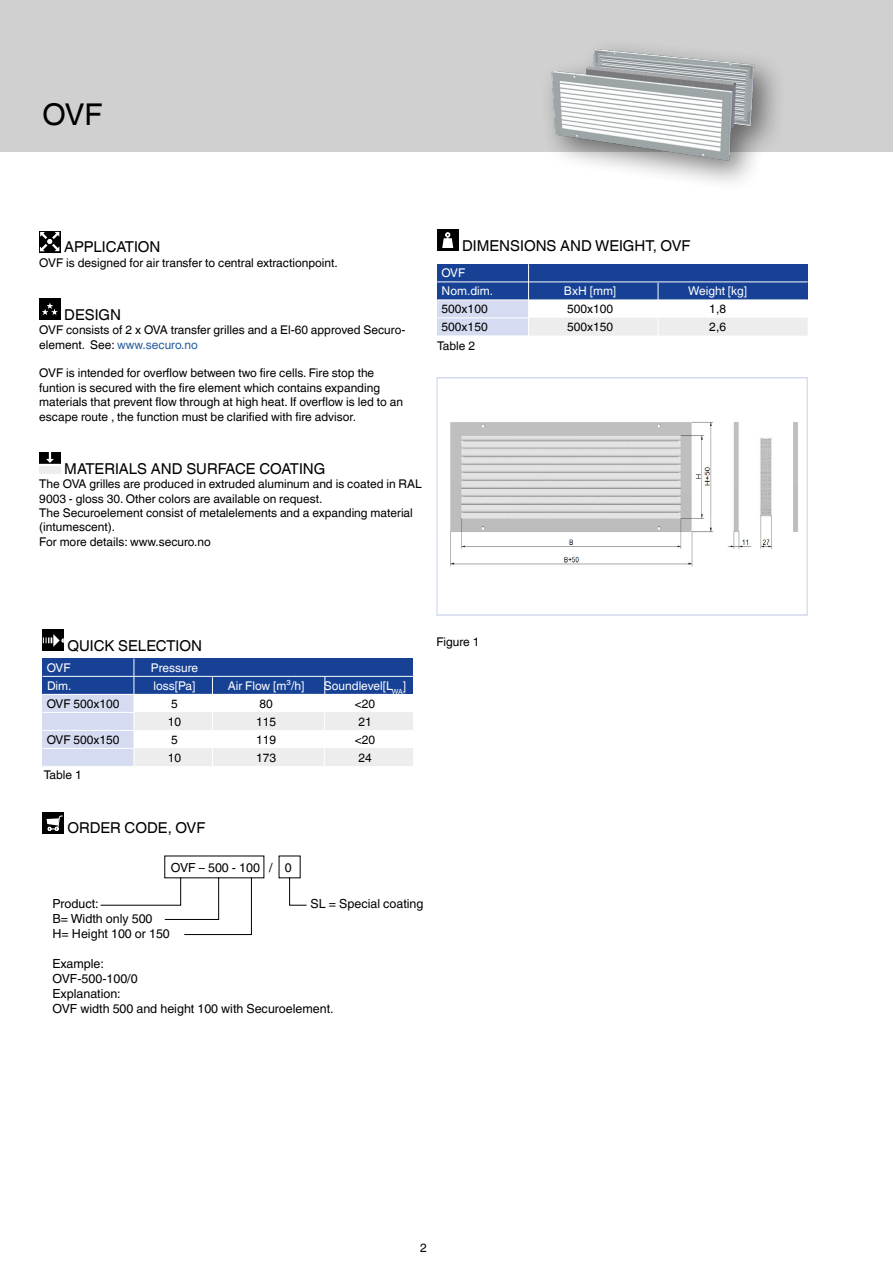
<style>
.page{position:relative;width:893px;height:1263px;background:#fff}
.page>*{position:absolute;margin:0;border:0;box-sizing:border-box;transform-origin:0 0}
.t1{font:30px "TROX Helvetica";color:#000}
.t2{font:15px "TROX Helvetica";color:#000}
.t3{font:12.45px/15px "TROX Helvetica";color:#000}
.t4{font:12px/14.4px "TROX Helvetica";color:#000}
.t5{font:12px/18px "TROX Helvetica";color:#fff}
.s1{color:#275b9b}
</style>
<div class="page">
<div style="left:43px;top:630px;width:21px;height:21px;background:#000"></div>
<svg style="left:43px;top:634px;width:21px;height:13px"></svg>
<img style="left:450px;top:421px;width:348px;height:146px">
<div style="left:436px;top:377px;width:372px;height:239px;border:1px solid #d5dbf0"></div>
<div style="left:0;top:0;width:893px;height:152px;background:#d0d0d0"></div>
<div style="left:39px;top:231px;width:22px;height:21px;background:#000"></div>
<svg style="left:39px;top:231px;width:21px;height:21px"></svg>
<div style="left:39px;top:299px;width:22px;height:21px;background:#000"></div>
<svg style="left:42px;top:303px;width:16px;height:13px"></svg>
<svg style="left:39px;top:452px;width:22px;height:22px"></svg>
<div style="left:437px;top:230px;width:21px;height:21px;background:#000"></div>
<svg style="left:442px;top:233px;width:11px;height:15px"></svg>
<div style="left:539px;top:37px;width:248px;height:156px;background:#000;opacity:.5"></div>
<img style="left:541px;top:43px;width:223px;height:127px">
<div style="left:42px;top:812px;width:22px;height:21px;background:#000"></div>
<svg style="left:47px;top:815px;width:16px;height:16px"></svg>
<svg style="left:100px;top:855px;width:207px;height:80px"></svg>
<div style="left:43px;top:692px;width:91px;height:74px;background:#d5dbf0"></div>
<div style="left:437px;top:298px;width:92px;height:38px;background:#d5dbf0"></div>
<div style="left:43px;top:659px;width:370px;height:35px;background:#164194"></div>
<div style="left:437px;top:264px;width:371px;height:36px;background:#164194"></div>
<hr style="left:43px;top:676px;width:376px;height:1px;background:#fff">
<hr style="left:43px;top:694px;width:349px;height:1px;background:#fff">
<hr style="left:43px;top:712px;width:332px;height:1px;background:#fff">
<hr style="left:43px;top:730px;width:91px;height:1px;background:#fff">
<div style="left:134px;top:712px;width:279px;height:18px;background:#ededed"></div>
<hr style="left:43px;top:748px;width:332px;height:1px;background:#fff">
<div style="left:134px;top:748px;width:279px;height:18px;background:#ededed"></div>
<hr style="left:437px;top:281px;width:371px;height:1px;background:#fff">
<hr style="left:437px;top:299px;width:371px;height:1px;background:#fff">
<hr style="left:437px;top:317px;width:371px;height:1px;background:#fff">
<hr style="left:437px;top:335px;width:92px;height:1px;background:#fff">
<div style="left:529px;top:318px;width:279px;height:18px;background:#ededed"></div>
<hr style="left:134px;top:659px;width:1px;height:111px;background:#fff">
<hr style="left:528px;top:264px;width:1px;height:112px;background:#fff">
<hr style="left:212px;top:677px;width:1px;height:93px;background:#fff">
<hr style="left:658px;top:283px;width:1px;height:93px;background:#fff">
<svg style="left:323px;top:676px;width:3px;height:90px"></svg>
<h1 class="t1" style="left:43px;top:97px;width:61px">OVF</h1>
<p class="t2" style="left:64px;top:238px;width:98px">APPLICATION</p>
<p class="t4" style="left:39px;top:255px;width:300px">OVF is designed for air transfer to central extractionpoint.</p>
<p class="t2" style="left:64px;top:306px;width:58px">DESIGN</p>
<p class="t4" style="left:39px;top:323px;width:368px">OVF consists of 2 x OVA transfer grilles and a El-60 approved Securo&shy;element. See: <span class="s1">www.securo.no</span></p>
<p class="t4" style="left:39px;top:366px;width:365px">OVF is intended for overflow between two fire cells. Fire stop the funtion is secured with the fire element which contains expanding materials that prevent flow through at high heat. If overflow is led to an escape route , the function must be clarified with fire advisor.</p>
<p class="t2" style="left:64px;top:460px;width:263px">MATERIALS AND SURFACE COATING</p>
<p class="t4" style="left:39px;top:477px;width:384px">The OVA grilles are produced in extruded aluminum and is coated in RAL 9003 - gloss 30. Other colors are available on request.<br>The Securoelement consist of metalelements and a expanding material (intumescent).<br>For more details: www.securo.no</p>
<p class="t2" style="left:462px;top:237px;width:230px">DIMENSIONS AND WEIGHT, OVF</p>
<p class="t5" style="left:441px;top:264px;width:53px">OVF<br>Nom.dim.</p>
<p class="t5" style="left:564px;top:282px;width:54px">BxH [mm]</p>
<p class="t5" style="left:688px;top:282px;width:60px">Weight [kg]</p>
<p class="t4" style="left:442px;top:302px;width:48px">500x100</p>
<p class="t4" style="left:567px;top:302px;width:48px">500x100</p>
<p class="t4" style="left:709px;top:302px;width:18px">1,8</p>
<p class="t4" style="left:442px;top:320px;width:48px">500x150</p>
<p class="t4" style="left:567px;top:320px;width:48px">500x150</p>
<p class="t4" style="left:709px;top:320px;width:18px">2,6</p>
<p class="t4" style="left:437px;top:338px;width:40px">Table 2</p>
<p class="t2" style="left:67px;top:637px;width:136px">QUICK SELECTION</p>
<p class="t5" style="left:47px;top:659px;width:25px">OVF</p>
<p class="t5" style="left:151px;top:659px;width:49px">Pressure</p>
<p class="t5" style="left:47px;top:677px;width:26px">Dim.</p>
<p class="t5" style="left:154px;top:677px;width:43px">loss[Pa]</p>
<p class="t5" style="left:228px;top:677px;width:78px">Air Flow [m³/h]</p>
<p class="t5" style="left:324px;top:677px;width:84px">Soundlevel[L<sub>WA</sub>]</p>
<p class="t4" style="left:47px;top:696px;width:74px">OVF 500x100</p>
<p class="t4" style="left:171px;top:696px;width:8px">5</p>
<p class="t4" style="left:259px;top:696px;width:15px">80</p>
<p class="t4" style="left:355px;top:696px;width:22px">&lt;20</p>
<p class="t4" style="left:168px;top:714px;width:15px">10</p>
<p class="t4" style="left:256px;top:714px;width:22px">115</p>
<p class="t4" style="left:358px;top:714px;width:15px">21</p>
<p class="t4" style="left:47px;top:732px;width:74px">OVF 500x150</p>
<p class="t4" style="left:171px;top:732px;width:8px">5</p>
<p class="t4" style="left:256px;top:732px;width:22px">119</p>
<p class="t4" style="left:355px;top:732px;width:22px">&lt;20</p>
<p class="t4" style="left:168px;top:750px;width:15px">10</p>
<p class="t4" style="left:256px;top:750px;width:22px">173</p>
<p class="t4" style="left:358px;top:750px;width:15px">24</p>
<p class="t4" style="left:44px;top:768px;width:40px">Table 1</p>
<p class="t4" style="left:436px;top:634px;width:45px">Figure 1</p>
<p class="t2" style="left:67px;top:819px;width:140px">ORDER CODE, OVF</p>
<p class="t3" style="left:171px;top:860px;width:122px">OVF – 500 - 100 / 0</p>
<p class="t3" style="left:52px;top:896px;width:119px">Product:<br>B= Width only 500<br>H= Height 100 or 150</p>
<p class="t3" style="left:52px;top:956px;width:283px">Example:<br>OVF-500-100/0<br>Explanation:<br>OVF width 500 and height 100 with Securoelement.</p>
<p class="t3" style="left:310px;top:896px;width:114px">SL = Special coating</p>
<p class="t4" style="left:420px;top:1240px;width:8px">2</p>
</div>
